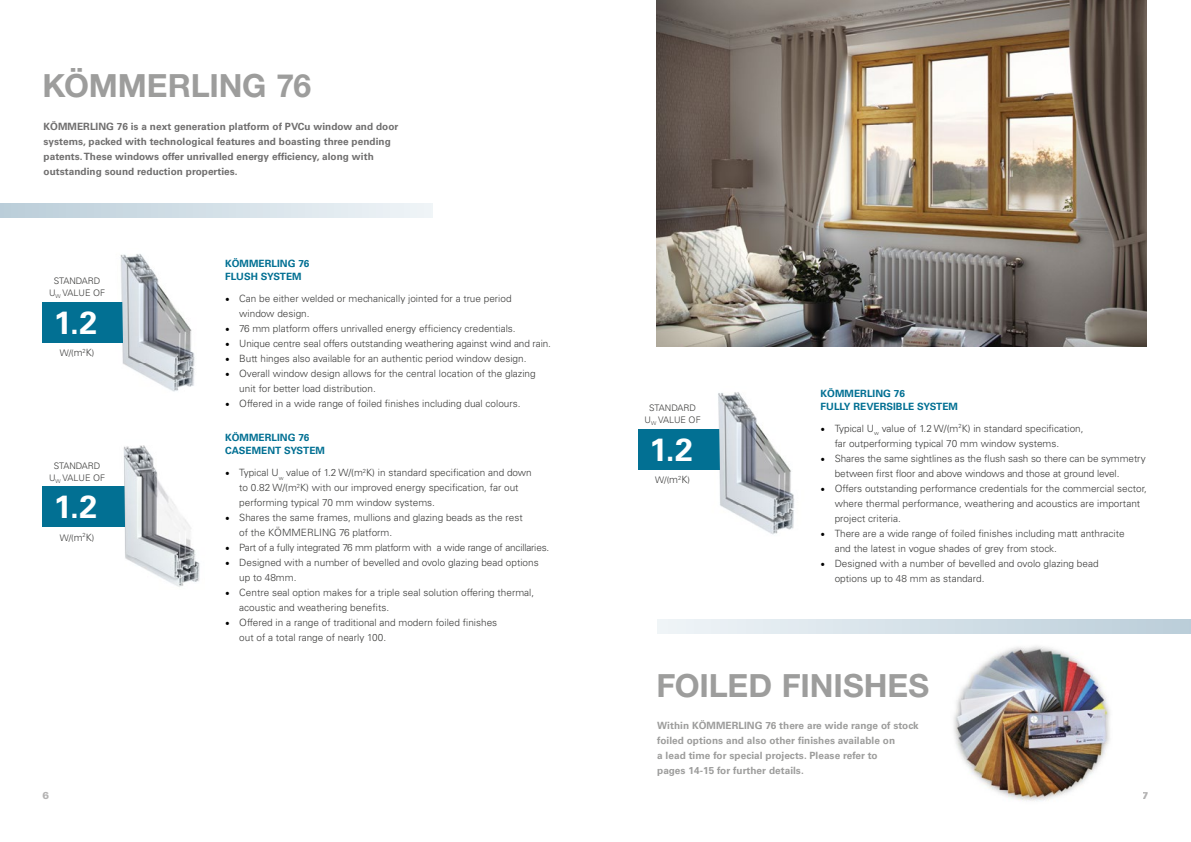
<style>
.page{position:relative;width:1191px;height:842px;background:#fff}
.page>*{position:absolute;margin:0;border:0;box-sizing:border-box;transform-origin:0 0}
.t1{font:700 32px "Helvetica Neue LT Pro";letter-spacing:-.005em;color:#9d9d9c}
.t2{font:700 32px "Univers";color:#fff}
.t3{font:300 10px/15px "Univers";color:#3c3c3b}
.t4{font:700 10px/15px "Univers";letter-spacing:.005em;color:#706f6f}
.t5{font:700 10px/15px "Univers";letter-spacing:.005em;color:#9d9d9c}
.t6{font:700 10px/13px "Univers";letter-spacing:.005em;color:#027093}
.t7{font:300 10px "Univers";letter-spacing:-.02em;color:#3c3c3b}
.t8{font:900 10px "Univers";color:#b3b2b2}
.t9{font:300 9px/12px "Univers";color:#3c3c3b;text-align:center}
.s1{font-size:10px}
.s2{font-family:"Minion Pro";font-weight:400;font-size:12px;color:#000}
</style>
<div class="page">
<img style="left:656px;top:0;width:490px;height:346px">
<img style="left:82px;top:254px;width:113px;height:138px">
<img style="left:102px;top:445px;width:98px;height:142px">
<div style="left:43px;top:302px;width:91px;height:40px;background:#027093"></div>
<img style="left:121px;top:256px;width:56px;height:107px">
<div style="left:43px;top:487px;width:91px;height:40px;background:#027093"></div>
<img style="left:124px;top:447px;width:61px;height:111px">
<svg style="left:0;top:204px;width:432px;height:14px"></svg>
<img style="left:701px;top:392px;width:94px;height:142px">
<div style="left:638px;top:429px;width:91px;height:40px;background:#027093"></div>
<img style="left:718px;top:394px;width:61px;height:111px">
<img style="left:921px;top:619px;width:221px;height:182px">
<svg style="left:657px;top:620px;width:534px;height:14px"></svg>
<h1 class="t1" style="left:43px;top:66px;width:270px">KÖMMERLING 76</h1>
<p class="t4" style="left:44px;top:119px;width:356px">KÖMMERLING 76 is a next generation platform of PVCu window and door systems, packed with technological features and boasting three pending patents. These windows offer unrivalled energy efficiency, along with outstanding sound reduction properties.</p>
<p class="t9" style="left:49px;top:275px;width:58px">STANDARD<br>U<sub>W</sub> VALUE OF</p>
<h1 class="t2" style="left:54px;top:304px;width:45px">1.2</h1>
<p class="t9" style="left:60px;top:347px;width:36px">W/(<span class="s1">m</span><sup>2</sup><span class="s1">K</span>)</p>
<p class="t9" style="left:49px;top:460px;width:58px">STANDARD<br>U<sub>W</sub> VALUE OF</p>
<h1 class="t2" style="left:54px;top:488px;width:45px">1.2</h1>
<p class="t9" style="left:60px;top:531px;width:36px">W/(<span class="s1">m</span><sup>2</sup><span class="s1">K</span>)</p>
<p class="t6" style="left:225px;top:257px;width:86px">KÖMMERLING 76<br>FLUSH SYSTEM</p>
<p class="t3" style="left:239px;top:291px;width:274px;text-indent:-14px"><span class="s2">•</span> Can be either welded or mechanically jointed for a true period window design.</p>
<p class="t3" style="left:225px;top:321px;width:292px"><span class="s2">•</span> 76 mm platform offers unrivalled energy efficiency credentials.</p>
<p class="t3" style="left:225px;top:336px;width:327px"><span class="s2">•</span> Unique centre seal offers outstanding weathering against wind and rain.</p>
<p class="t3" style="left:225px;top:351px;width:303px"><span class="s2">•</span> Butt hinges also available for an authentic period window design.</p>
<p class="t3" style="left:239px;top:366px;width:298px;text-indent:-14px"><span class="s2">•</span> Overall window design allows for the central location of the glazing unit for better load distribution.</p>
<p class="t3" style="left:225px;top:396px;width:297px"><span class="s2">•</span> Offered in a wide range of foiled finishes including dual colours.</p>
<p class="t6" style="left:225px;top:431px;width:101px">KÖMMERLING 76<br>CASEMENT SYSTEM</p>
<p class="t3" style="left:239px;top:465px;width:294px;text-indent:-14px"><span class="s2">•</span> Typical U<sub>w</sub> value of 1.2 W/(m<sup>2</sup>K) in standard specification and down to 0.82 W/(m<sup>2</sup>K) with our improved energy specification, far out performing typical 70 mm window systems.</p>
<p class="t3" style="left:239px;top:510px;width:285px;text-indent:-14px"><span class="s2">•</span> Shares the same frames, mullions and glazing beads as the rest of the KÖMMERLING 76 platform.</p>
<p class="t7" style="left:225px;top:542px;width:326px"><span class="s2">•</span> Part of a fully integrated 76 mm platform with a wide range of ancillaries.</p>
<p class="t3" style="left:239px;top:555px;width:301px;text-indent:-14px"><span class="s2">•</span> Designed with a number of bevelled and ovolo glazing bead options up to 48mm.</p>
<p class="t3" style="left:239px;top:585px;width:296px;text-indent:-14px"><span class="s2">•</span> Centre seal option makes for a triple seal solution offering thermal, acoustic and weathering benefits.</p>
<p class="t3" style="left:239px;top:615px;width:259px;text-indent:-14px"><span class="s2">•</span> Offered in a range of traditional and modern foiled finishes out of a total range of nearly 100.</p>
<p class="t9" style="left:644px;top:402px;width:58px">STANDARD<br>U<sub>W</sub> VALUE OF</p>
<h1 class="t2" style="left:649px;top:431px;width:45px">1.2</h1>
<p class="t9" style="left:655px;top:474px;width:36px">W/(<span class="s1">m</span><sup>2</sup><span class="s1">K</span>)</p>
<p class="t6" style="left:820px;top:387px;width:139px">KÖMMERLING 76<br>FULLY REVERSIBLE SYSTEM</p>
<p class="t3" style="left:834px;top:421px;width:250px;text-indent:-14px"><span class="s2">•</span> Typical U<sub>w</sub> value of 1.2 W/(m<sup>2</sup>K) in standard specification, far outperforming typical 70 mm window systems.</p>
<p class="t3" style="left:834px;top:451px;width:313px;text-indent:-14px"><span class="s2">•</span> Shares the same sightlines as the flush sash so there can be symmetry between first floor and above windows and those at ground level.</p>
<p class="t3" style="left:834px;top:481px;width:314px;text-indent:-14px"><span class="s2">•</span> Offers outstanding performance credentials for the commercial sector, where thermal performance, weathering and acoustics are important project criteria.</p>
<p class="t3" style="left:834px;top:526px;width:291px;text-indent:-14px"><span class="s2">•</span> There are a wide range of foiled finishes including matt anthracite and the latest in vogue shades of grey from stock.</p>
<p class="t3" style="left:834px;top:556px;width:265px;text-indent:-14px"><span class="s2">•</span> Designed with a number of bevelled and ovolo glazing bead options up to 48 mm as standard.</p>
<h1 class="t1" style="left:656px;top:665px;width:274px">FOILED FINISHES</h1>
<p class="t5" style="left:657px;top:718px;width:263px">Within KÖMMERLING 76 there are wide range of stock foiled options and also other finishes available on<br>a lead time for special projects. Please refer to<br>pages 14-15 for further details.</p>
<p class="t8" style="left:43px;top:790px;width:8px">6</p>
<p class="t8" style="left:1141px;top:790px;width:8px">7</p>
</div>
